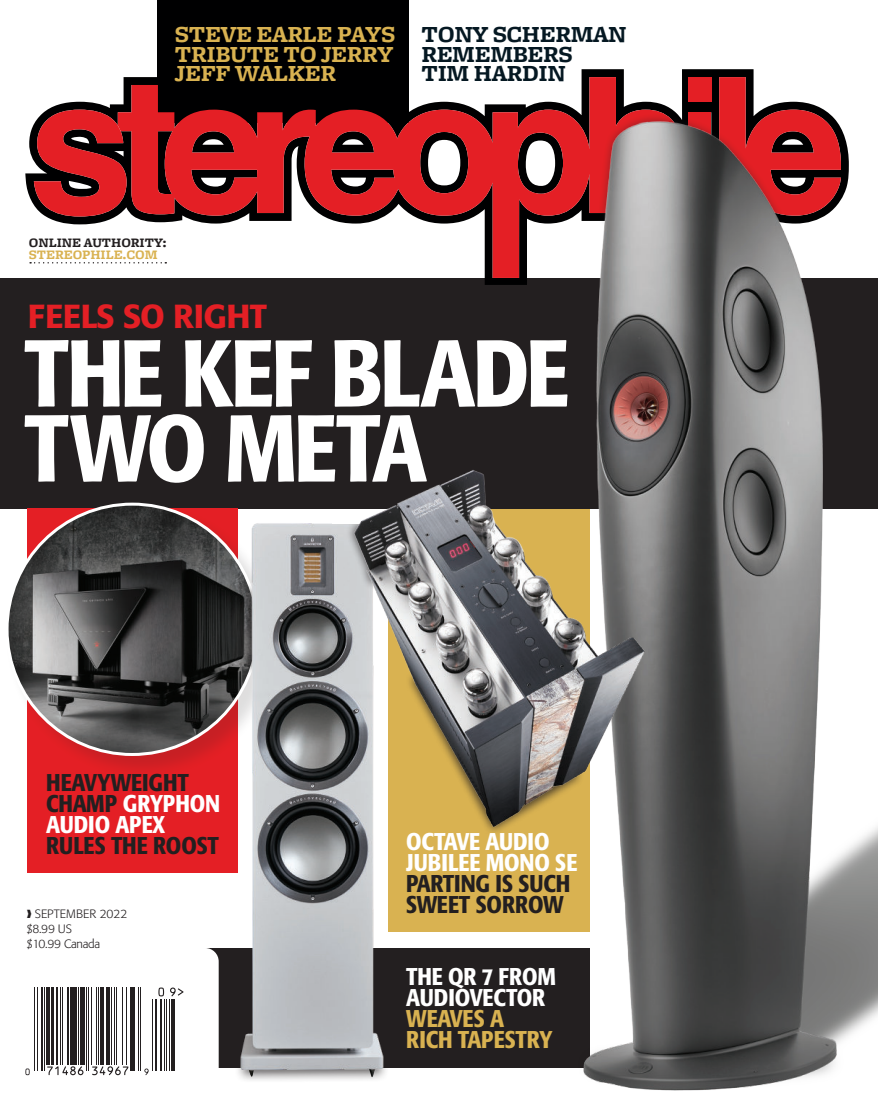
<style>
.page{position:relative;width:878px;height:1107px;background:#fff}
.page>*{position:absolute;margin:0;border:0;box-sizing:border-box;transform-origin:0 0}
.t1{font:500 condensed 93.75px/75px "Formata";letter-spacing:-.03em;color:#fff}
.t2{font:500 33px "Formata";letter-spacing:-.02em;color:#e41f25}
.t3{font:500 condensed 24px/21px "Formata";letter-spacing:-.005em;color:#231f20}
.t4{font:500 condensed 24px/21px "Formata";letter-spacing:-.005em;color:#fff}
.t5{font:700 24px/19.5px "Freight Micro";letter-spacing:-.015em;color:#d9b251;text-align:justify}
.t6{font:700 24px/19.5px "Freight Micro";letter-spacing:-.015em;color:#051822}
.t7{font:500 condensed 24px/21px "Formata";letter-spacing:-.015em;color:#d9b251}
.t8{font:700 13.5px "Freight Micro";letter-spacing:-.005em;color:#231f20}
.t9{font:700 13.5px "Freight Micro";letter-spacing:-.005em;color:#d9b251}
.t10{font:300 12px/15px "Formata";letter-spacing:-.01em;color:#231f20}
.s1{color:#fff}
</style>
<div class="page">
<div style="left:0;top:278px;width:878px;height:230px;background:#231f20"></div>
<div style="left:27px;top:508px;width:211px;height:365px;background:#e41f25"></div>
<div style="left:158px;top:0;width:251px;height:123px;background:#000001"></div>
<svg style="left:25px;top:69px;width:729px;height:195px"></svg>
<svg style="left:118px;top:77px;width:487px;height:187px"></svg>
<svg style="left:34px;top:110px;width:93px;height:107px;background:#9f2126"></svg>
<div style="left:5px;top:502px;width:277px;height:277px;background:#231f20;opacity:.15"></div>
<img style="left:7px;top:504px;width:250px;height:250px;border-radius:125px">
<img style="left:218px;top:513px;width:72px;height:567px">
<svg style="left:605px;top:77px;width:149px;height:24px"></svg>
<img style="left:290px;top:101px;width:588px;height:990px">
<img style="left:342px;top:448px;width:323px;height:397px">
<svg style="left:25px;top:948px;width:194px;height:132px"></svg>
<p class="t5" style="left:175px;top:27px;width:222px">STEVE EARLE PAYS TRIBUTE TO JERRY JEFF WALKER</p>
<p class="t6" style="left:421px;top:27px;width:207px">TONY SCHERMAN<br>REMEMBERS<br>TIM HARDIN</p>
<p class="t8" style="left:29px;top:238px;width:139px">ONLINE AUTHORITY:</p>
<p class="t9" style="left:29px;top:250px;width:130px">STEREOPHILE.COM</p>
<h2 class="t2" style="left:28px;top:297px;width:240px">FEELS SO RIGHT</h2>
<h1 class="t1" style="left:24px;top:342px;width:546px">THE KEF BLADE<br>TWO META</h1>
<p class="t3" style="left:46px;top:774px;width:175px">HEAVYWEIGHT<br>CHAMP <span class="s1">GRYPHON<br>AUDIO APEX</span></p>
<p class="t3" style="left:46px;top:837px;width:174px">RULES THE ROOST</p>
<p class="t10" style="left:27px;top:906px;width:102px">❱ SEPTEMBER 2022 $8.99 US<br>$10.99 Canada</p>
<p class="t4" style="left:406px;top:833px;width:173px">OCTAVE AUDIO<br>JUBILEE MONO SE</p>
<p class="t3" style="left:406px;top:875px;width:165px">PARTING IS SUCH<br>SWEET SORROW</p>
<p class="t4" style="left:406px;top:968px;width:151px">THE QR 7 FROM<br>AUDIOVECTOR</p>
<p class="t7" style="left:406px;top:1010px;width:148px">WEAVES A<br>RICH TAPESTRY</p>
</div>
